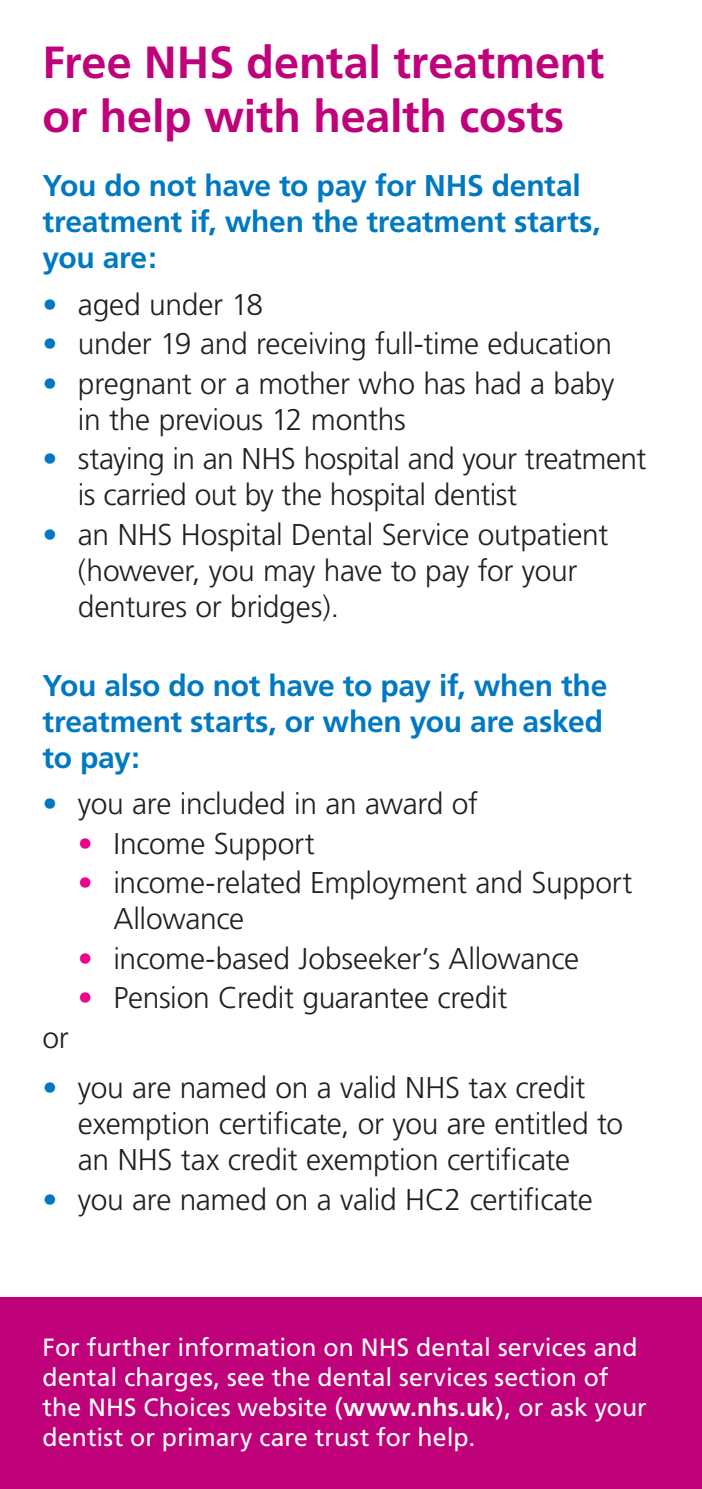
<style>
.page{position:relative;width:702px;height:1489px;background:#fff}
.page>*{position:absolute;margin:0;border:0;box-sizing:border-box;transform-origin:0 0}
.t1{font:700 45px/54px "Frutiger";letter-spacing:-.005em;color:#bf027a}
.t2{font:300 30px/36px "Frutiger";letter-spacing:-.01em;color:#231f20}
.t3{font:700 30px/36px "Frutiger";letter-spacing:-.01em;color:#0079c2}
.t4{font:25px/30px "Frutiger";letter-spacing:.005em;color:#fff}
.s1{font-weight:400;color:#0079c2}
.s2{color:#ed028c}
.s3{font-weight:700}
</style>
<div class="page">
<div style="left:0;top:1296px;width:702px;height:192px;background:#bf027a"></div>
<p class="t1" style="left:43px;top:34px;width:563px">Free NHS dental treatment or help with health costs</p>
<h4 class="t3" style="left:43px;top:167px;width:559px">You do not have to pay for NHS dental treatment if, when the treatment starts, you are:</h4>
<p class="t2" style="left:43px;top:286px;width:222px"><span class="s1">•</span> aged under 18</p>
<p class="t2" style="left:43px;top:326px;width:571px"><span class="s1">•</span> under 19 and receiving full-time education</p>
<p class="t2" style="left:78px;top:365px;width:538px;text-indent:-35px"><span class="s1">•</span> pregnant or a mother who has had a baby in the previous 12 months</p>
<p class="t2" style="left:78px;top:441px;width:570px;text-indent:-35px"><span class="s1">•</span> staying in an NHS hospital and your treatment is carried out by the hospital dentist</p>
<p class="t2" style="left:78px;top:516px;width:532px;text-indent:-35px"><span class="s1">•</span> an NHS Hospital Dental Service outpatient (however, you may have to pay for your dentures or bridges).</p>
<h4 class="t3" style="left:43px;top:666px;width:566px">You also do not have to pay if, when the treatment starts, or when you are asked to pay:</h4>
<p class="t2" style="left:43px;top:785px;width:437px"><span class="s1">•</span> you are included in an award of</p>
<p class="t2" style="left:78px;top:825px;width:238px"><span class="s2">•</span> Income Support</p>
<p class="t2" style="left:113px;top:864px;width:520px;text-indent:-35px"><span class="s2">•</span> income-related Employment and Support<br>Allowance</p>
<p class="t2" style="left:78px;top:940px;width:502px"><span class="s2">•</span> income-based Jobseeker’s Allowance</p>
<p class="t2" style="left:78px;top:980px;width:431px"><span class="s2">•</span> Pension Credit guarantee credit</p>
<p class="t2" style="left:43px;top:1019px;width:28px">or</p>
<p class="t2" style="left:78px;top:1069px;width:546px;text-indent:-35px"><span class="s1">•</span> you are named on a valid NHS tax credit exemption certificate, or you are entitled to an NHS tax credit exemption certificate</p>
<p class="t2" style="left:43px;top:1181px;width:551px"><span class="s1">•</span> you are named on a valid HC2 certificate</p>
<p class="t4" style="left:43px;top:1331px;width:605px">For further information on NHS dental services and dental charges, see the dental services section of the NHS Choices website (<span class="s3">www.nhs.uk</span>), or ask your dentist or primary care trust for help.</p>
</div>
